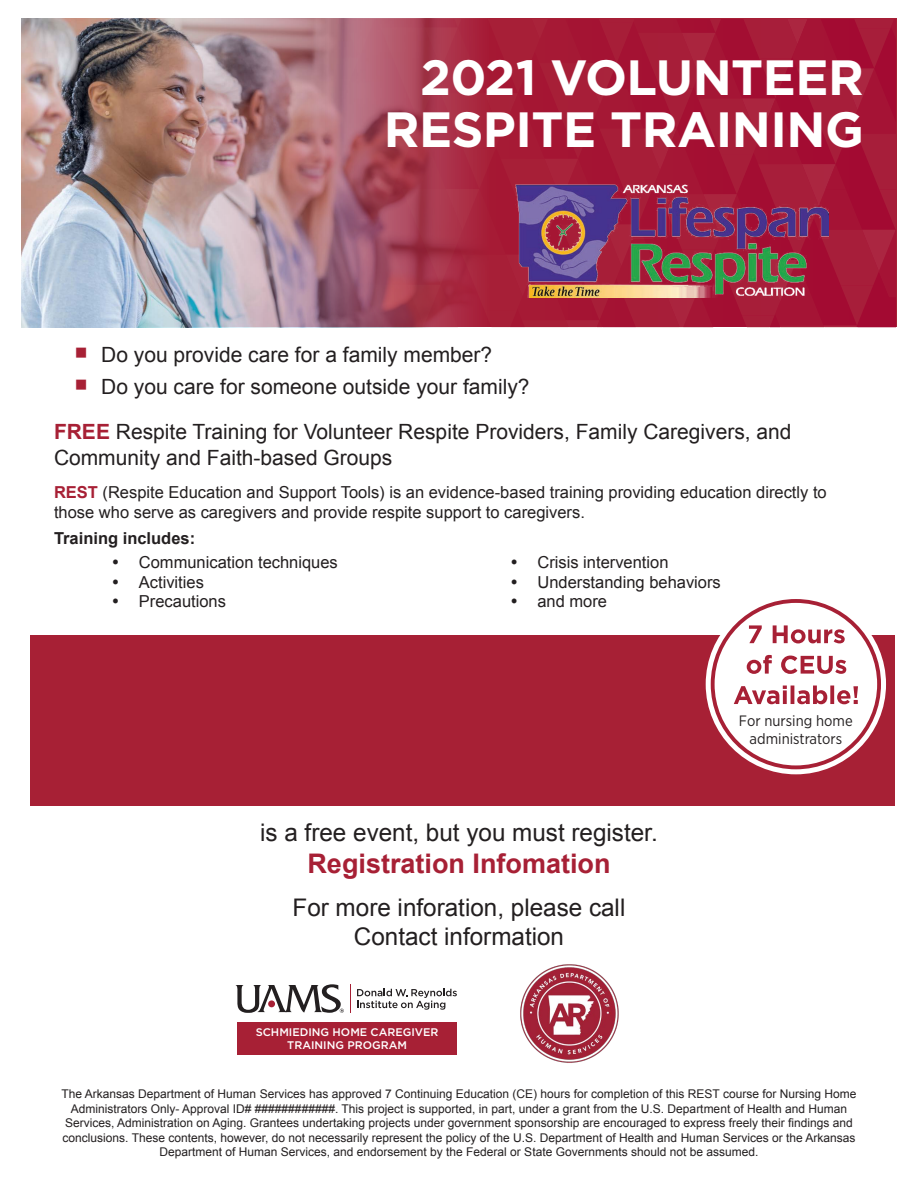
<style>
.page{position:relative;width:918px;height:1188px;background:#fff}
.page>*{position:absolute;margin:0;border:0;box-sizing:border-box;transform-origin:0 0}
.t1{font:700 49.5px "Gotham";letter-spacing:-.01em;color:#fff}
.t2{font:700 27px "Arial";color:#a72035}
.t3{font:24.3px/29.1px "Arial";color:#231f20;text-align:center}
.t4{font:21px/25.2px "Arial";color:#231f20}
.t5{font:16.5px/19.8px "Arial";color:#231f20}
.t6{font:700 16.5px "Arial";color:#231f20}
.t7{font:15px/18px "Gotham Narrow";color:#231f20;text-align:center}
.t8{font:12px/14.4px "Arial";color:#231f20;text-align:center}
.t9{font:500 10.95px/13.2px "Gotham";color:#fff;text-align:center}
.s1{font-weight:700;color:#a72035}
</style>
<div class="page">
<img style="left:22px;top:18px;width:467px;height:309px">
<svg style="left:322px;top:20px;width:575px;height:307px;background:#a62843"></svg>
<div style="left:30px;top:636px;width:865px;height:170px;background:#a72035"></div>
<img style="left:515px;top:184px;width:313px;height:114px">
<svg style="left:706px;top:594px;width:180px;height:180px;fill:#fff"></svg>
<div style="left:713px;top:601px;width:166px;height:166px;background:#fff;border-radius:50%"></div>
<div style="left:711px;top:599px;width:170px;height:170px;border:4px solid #a72035;border-radius:50%"></div>
<svg style="left:734px;top:686px;width:124px;height:18px"></svg>
<svg style="left:747px;top:655px;width:99px;height:19px"></svg>
<svg style="left:749px;top:625px;width:96px;height:18px"></svg>
<svg style="left:350px;top:984px;width:1px;height:29px"></svg>
<svg style="left:357px;top:989px;width:100px;height:21px"></svg>
<svg style="left:236px;top:984px;width:108px;height:29px"></svg>
<div style="left:237px;top:1022px;width:220px;height:33px;background:#a72035"></div>
<img style="left:520px;top:964px;width:99px;height:99px">
<p class="t1" style="left:420px;top:44px;width:445px">2021 VOLUNTEER</p>
<p class="t1" style="left:384px;top:97px;width:482px">RESPITE TRAINING</p>
<p class="t4" style="left:101px;top:342px;width:392px">Do you provide care for a family member?</p>
<p class="t4" style="left:101px;top:374px;width:430px">Do you care for someone outside your family?</p>
<p class="t4" style="left:54px;top:420px;width:739px"><span class="s1">FREE</span> Respite Training for Volunteer Respite Providers, Family Caregivers, and<br>Community and Faith-based Groups</p>
<p class="t5" style="left:54px;top:482px;width:774px"><span class="s1">REST</span> (Respite Education and Support Tools) is an evidence-based training providing education directly to those who serve as caregivers and provide respite support to caregivers.</p>
<p class="t6" style="left:54px;top:528px;width:143px">Training includes:</p>
<p class="t5" style="left:112px;top:552px;width:227px">• Communication techniques</p>
<p class="t5" style="left:112px;top:572px;width:94px">• Activities</p>
<p class="t5" style="left:112px;top:592px;width:116px">• Precautions</p>
<p class="t5" style="left:510px;top:552px;width:160px">• Crisis intervention</p>
<p class="t5" style="left:510px;top:572px;width:212px">• Understanding behaviors</p>
<p class="t5" style="left:510px;top:592px;width:98px">• and more</p>
<p class="t3" style="left:260px;top:818px;width:399px">is a free event, but you must register.</p>
<p class="t2" style="left:308px;top:846px;width:305px">Registration Infomation</p>
<p class="t3" style="left:293px;top:893px;width:334px">For more inforation, please call<br>Contact information</p>
<p class="t9" style="left:256px;top:1025px;width:184px">SCHMIEDING HOME CAREGIVER<br>TRAINING PROGRAM</p>
<p class="t7" style="left:739px;top:712px;width:115px">For nursing home administrators</p>
<p class="t8" style="left:62px;top:1087px;width:796px">The Arkansas Department of Human Services has approved 7 Continuing Education (CE) hours for completion of this REST course for Nursing Home Administrators Only- Approval ID# ############. This project is supported, in part, under a grant from the U.S. Department of Health and Human Services, Administration on Aging. Grantees undertaking projects under government sponsorship are encouraged to express freely their findings and conclusions. These contents, however, do not necessarily represent the policy of the U.S. Department of Health and Human Services or the Arkansas Department of Human Services, and endorsement by the Federal or State Governments should not be assumed.</p>
</div>
